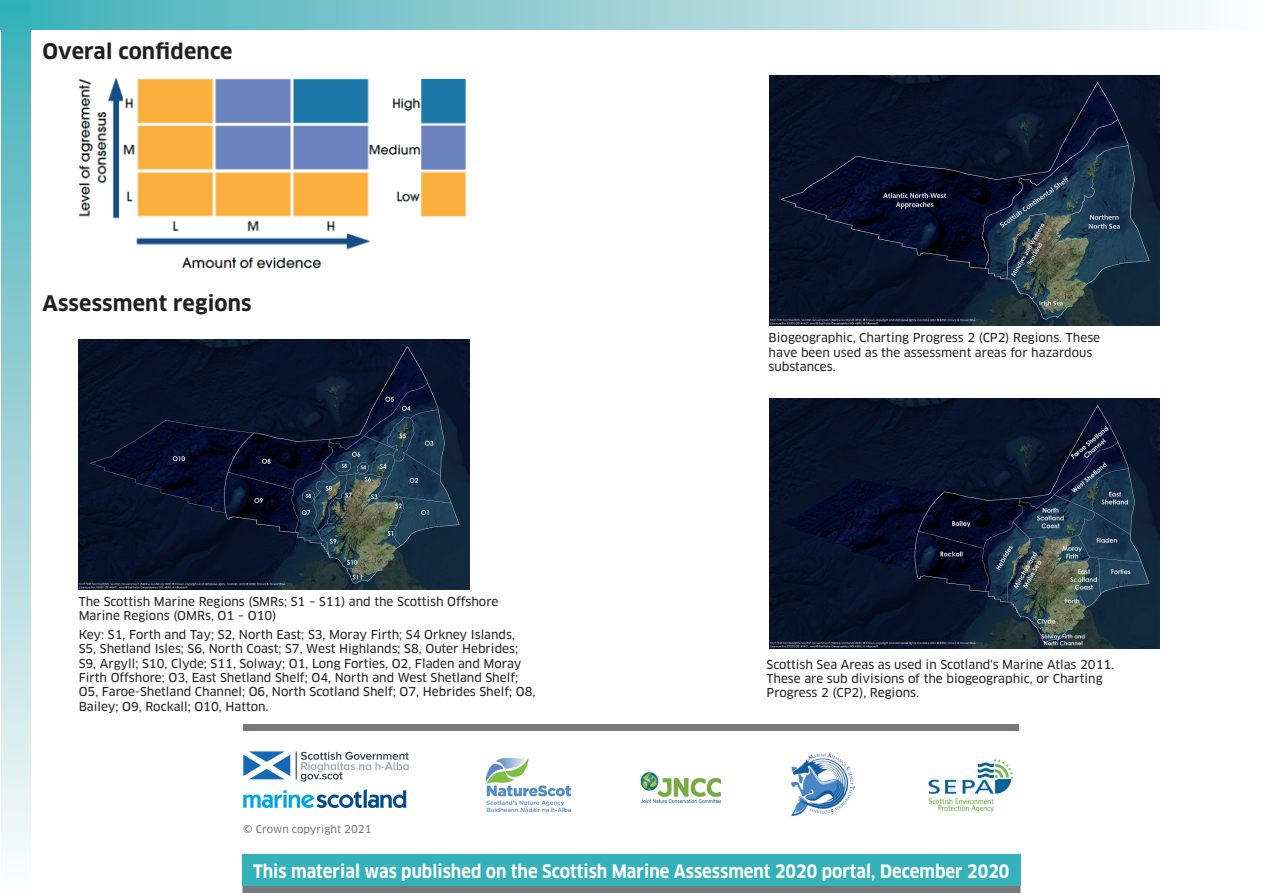
<style>
.page{position:relative;width:1263px;height:893px;background:#fff}
.page>*{position:absolute;margin:0;border:0;box-sizing:border-box;transform-origin:0 0}
.t1{font:700 21px "Clan OT";letter-spacing:.01em;color:#231f20}
.t2{font:700 18.15px "Clan OT";color:#fff;scale:.91 1}
.t3{font:12px/14.4px "Clan OT News";color:#231f20}
.t4{font:10.5px "Clan OT News";color:#76787b}
</style>
<div class="page">
<div style="left:0;top:1px;width:1263px;height:29px;background:linear-gradient(to right,#41aeb7,#fefafb)"></div>
<div style="left:1px;top:1px;width:29px;height:892px;background:linear-gradient(to bottom,#3fafb8,#fefafb)"></div>
<svg style="left:243px;top:751px;width:47px;height:28px"></svg>
<svg style="left:296px;top:751px;width:113px;height:31px"></svg>
<img style="left:487px;top:758px;width:83px;height:54px">
<svg style="left:243px;top:789px;width:163px;height:19px"></svg>
<img style="left:928px;top:758px;width:86px;height:55px">
<img style="left:640px;top:772px;width:80px;height:32px">
<div style="left:243px;top:725px;width:775px;height:6px;background:#76787b"></div>
<img style="left:791px;top:753px;width:64px;height:64px">
<div style="left:242px;top:886px;width:778px;height:7px;background:#76787b"></div>
<div style="left:242px;top:854px;width:778px;height:32px;background:#35b2b9"></div>
<img style="left:79px;top:77px;width:387px;height:192px">
<img style="left:769px;top:399px;width:391px;height:250px">
<img style="left:769px;top:75px;width:391px;height:250px">
<img style="left:79px;top:340px;width:390px;height:249px">
<p class="t1" style="left:43px;top:39px;width:192px">Overal confidence</p>
<p class="t1" style="left:43px;top:291px;width:211px">Assessment regions</p>
<p class="t3" style="left:79px;top:594px;width:421px">The Scottish Marine Regions (SMRs; S1 – S11) and the Scottish Offshore<br>Marine Regions (OMRs, O1 – O10)</p>
<p class="t3" style="left:79px;top:627px;width:458px">Key: S1, Forth and Tay; S2, North East; S3, Moray Firth; S4 Orkney Islands, S5, Shetland Isles; S6, North Coast; S7, West Highlands; S8, Outer Hebrides; S9, Argyll; S10, Clyde; S11, Solway; O1, Long Forties, O2, Fladen and Moray Firth Offshore; O3, East Shetland Shelf; O4, North and West Shetland Shelf; O5, Faroe-Shetland Channel; O6, North Scotland Shelf; O7, Hebrides Shelf; O8, Bailey; O9, Rockall; O10, Hatton.</p>
<p class="t4" style="left:243px;top:823px;width:130px">© Crown copyright 2021</p>
<p class="t3" style="left:769px;top:331px;width:333px">Biogeographic, Charting Progress 2 (CP2) Regions. These have been used as the assessment areas for hazardous substances.</p>
<p class="t3" style="left:766px;top:657px;width:349px">Scottish Sea Areas as used in Scotland's Marine Atlas 2011.<br>These are sub divisions of the biogeographic, or Charting<br>Progress 2 (CP2), Regions.</p>
<p class="t2" style="left:253px;top:860px;width:833px">This material was published on the Scottish Marine Assessment 2020 portal, December 2020</p>
</div>
